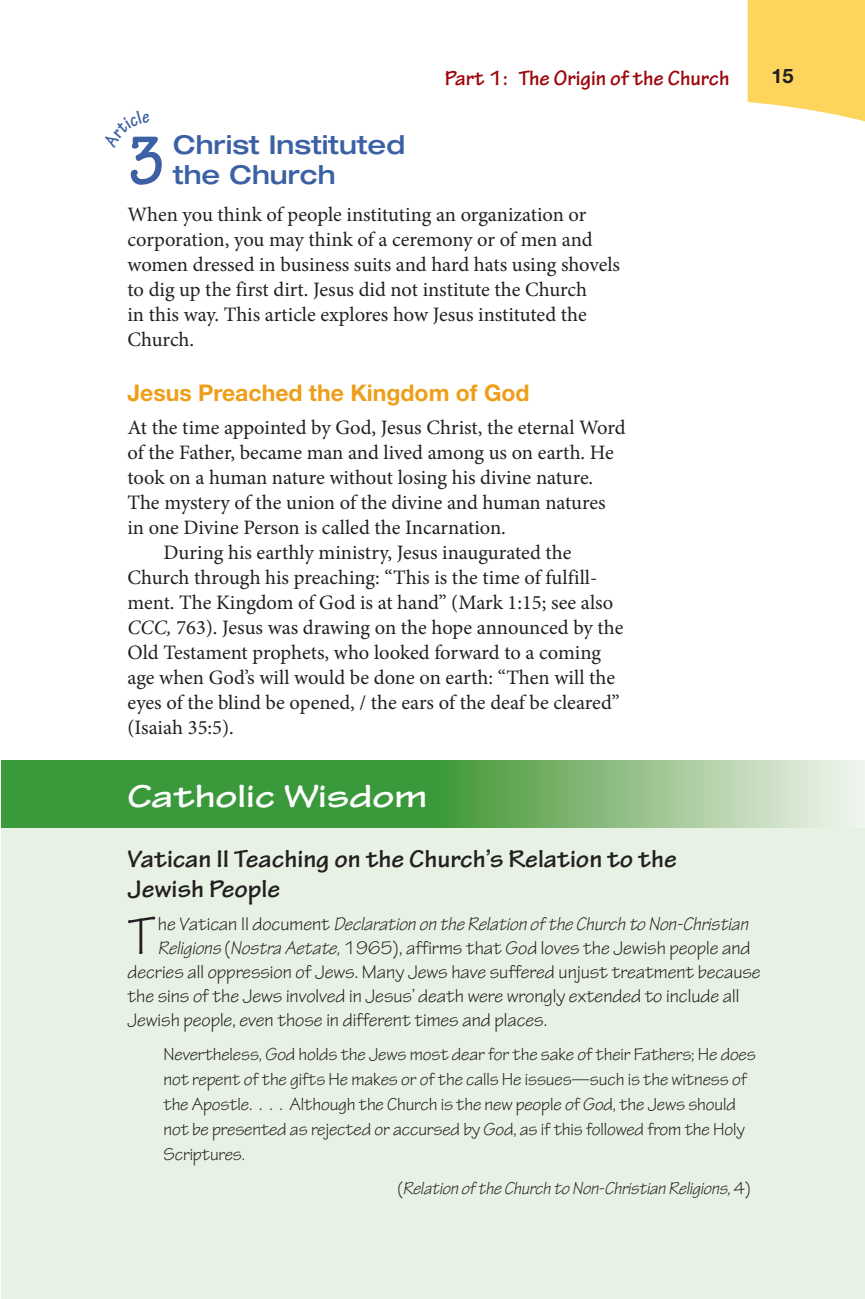
<style>
.page{position:relative;width:865px;height:1299px;background:#fff}
.page>*{position:absolute;margin:0;border:0;box-sizing:border-box;transform-origin:0 0}
.t1{font:700 condensed 72.6px "Tekton Pro";color:#3b61a4}
.t2{font:56.8px "Tekton Pro";color:#231f20}
.t3{font:700 expanded 34px "Tekton Pro";color:#fff}
.t4{font:700 26px/30px "Tekton Pro";color:#231f20;scale:1.05 1}
.t5{font:500 expanded 26px/30px "Helvetica Neue LT Std";color:#3b61a4}
.t6{font:700 23px "Helvetica Neue LT Std";color:#ee9e18}
.t7{font:700 22px "Tekton Pro";color:#9d070d}
.t8{font:20.4px/25px "Minion Pro";letter-spacing:-.005em;color:#231f20}
.t9{font:700 20px "Helvetica Neue LT Std";color:#231f20}
.t10{font:19.6px "Tekton Pro";color:#231f20}
.t11{font:italic 19.6px "Tekton Pro";color:#231f20}
.t12{font:18.4px/25px "Tekton Pro";letter-spacing:-.005em;color:#231f20}
.t13{font:italic 18.4px "Tekton Pro";letter-spacing:-.005em;color:#231f20}
.s1{font-style:italic}
.s2{font-style:normal}
</style>
<div class="page">
<div style="left:1px;top:772px;width:864px;height:527px;background:#e7f1e4"></div>
<svg style="left:1px;top:760px;width:864px;height:67px;background:#6aaf66"></svg>
<svg style="left:748px;top:0;width:117px;height:122px;background:#fed96c"></svg>
<p class="t7" style="left:445px;top:65px;width:286px">Part 1: The Origin of the Church</p>
<p class="t9" style="left:771px;top:64px;width:24px">15</p>
<h1 class="t1" style="left:127px;top:119px;width:39px">3</h1>
<p class="t5" style="left:173px;top:129px;width:233px">Christ Instituted the Church</p>
<p class="t8" style="left:127px;top:202px;width:494px">When you think of people instituting an organization or corporation, you may think of a ceremony or of men and women dressed in business suits and hard hats using shovels to dig up the first dirt. Jesus did not institute the Church<br>in this way. This article explores how Jesus instituted the Church.</p>
<p class="t6" style="left:127px;top:378px;width:404px">Jesus Preached the Kingdom of God</p>
<p class="t8" style="left:127px;top:415px;width:499px">At the time appointed by God, Jesus Christ, the eternal Word</p>
<p class="t8" style="left:127px;top:440px;width:488px">of the Father, became man and lived among us on earth. He</p>
<p class="t8" style="left:127px;top:465px;width:467px">took on a human nature without losing his divine nature.</p>
<p class="t8" style="left:127px;top:490px;width:480px">The mystery of the union of the divine and human natures</p>
<p class="t8" style="left:127px;top:515px;width:380px">in one Divine Person is called the Incarnation.</p>
<p class="t8" style="left:163px;top:540px;width:409px">During his earthly ministry, Jesus inaugurated the</p>
<p class="t8" style="left:127px;top:565px;width:471px">Church through his preaching: “This is the time of fulfill-</p>
<p class="t8" style="left:127px;top:590px;width:487px">ment. The Kingdom of God is at hand” (Mark 1:15; see also</p>
<p class="t8" style="left:127px;top:615px;width:497px"><span class="s1">CCC,</span> 763). Jesus was drawing on the hope announced by the</p>
<p class="t8" style="left:127px;top:640px;width:475px">Old Testament prophets, who looked forward to a coming</p>
<p class="t8" style="left:127px;top:665px;width:489px">age when God’s will would be done on earth: “Then will the</p>
<p class="t8" style="left:127px;top:690px;width:494px">eyes of the blind be opened, / the ears of the deaf be cleared”</p>
<p class="t8" style="left:127px;top:715px;width:108px">(Isaiah 35:5).</p>
<h3 class="t3" style="left:127px;top:776px;width:301px">Catholic Wisdom</h3>
<p class="t4" style="left:127px;top:844px;width:525px">Vatican II Teaching on the Church’s Relation to the<br>Jewish People</p>
<h2 class="t2" style="left:127px;top:903px;width:29px">T</h2>
<p class="t11" style="left:158px;top:912px;width:592px"><span class="s2">he Vatican II document</span> Declaration on the Relation of the Church to Non-Christian</p>
<p class="t10" style="left:158px;top:936px;width:594px"><span class="s1">Religions</span> (<span class="s1">Nostra Aetate,</span> 1965), affirms that God loves the Jewish people and</p>
<p class="t10" style="left:127px;top:960px;width:635px">decries all oppression of Jews. Many Jews have suffered unjust treatment because</p>
<p class="t10" style="left:127px;top:984px;width:613px">the sins of the Jews involved in Jesus’ death were wrongly extended to include all</p>
<p class="t10" style="left:127px;top:1008px;width:421px">Jewish people, even those in different times and places.</p>
<p class="t12" style="left:163px;top:1042px;width:594px">Nevertheless, God holds the Jews most dear for the sake of their Fathers; He does not repent of the gifts He makes or of the calls He issues—such is the witness of the Apostle. . . . Although the Church is the new people of God, the Jews should not be presented as rejected or accursed by God, as if this followed from the Holy Scriptures.</p>
<p class="t13" style="left:397px;top:1177px;width:355px"><span class="s2">(</span>Relation of the Church to Non-Christian Religions, <span class="s2">4)</span></p>
</div>
